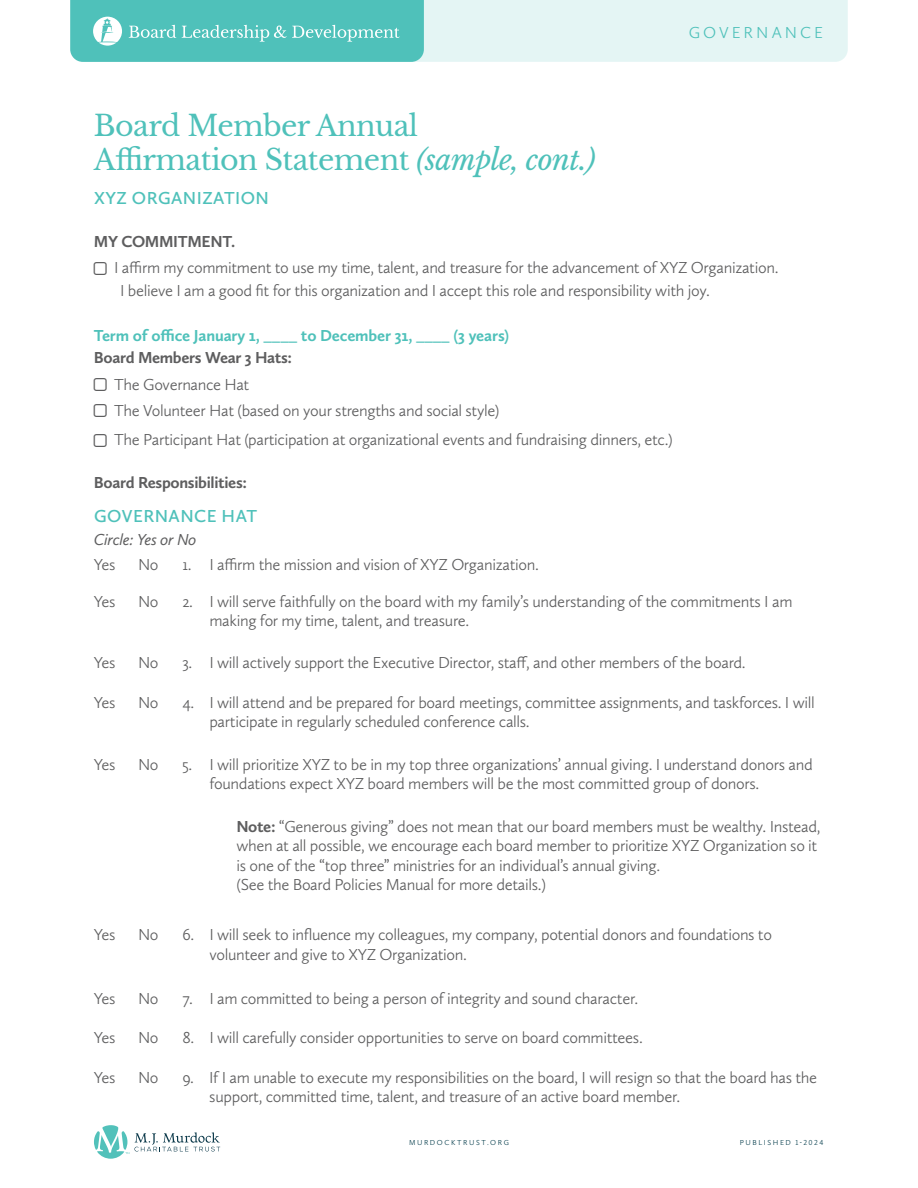
<style>
.page{position:relative;width:918px;height:1188px;background:#fff}
.page>*{position:absolute;margin:0;border:0;box-sizing:border-box;transform-origin:0 0}
.t1{font:28.5px/34.2px "Libre Baskerville";letter-spacing:-.02em;color:#4fc1ba}
.t2{font:600 18px "Calluna Sans";letter-spacing:.025em;color:#4fc1ba}
.t3{font:300 16.5px/19.5px "Calluna Sans";letter-spacing:-.02em;color:#5e5e5f}
.t4{font:700 16.5px "Calluna Sans";letter-spacing:-.02em;color:#5e5e5f}
.t5{font:700 16.5px "Calluna Sans";letter-spacing:-.01em;color:#4fc1ba}
.t6{font:italic 16.5px "Calluna Sans";letter-spacing:-.02em;color:#5e5e5f}
.t7{font:300 16.5px "Calluna Sans";letter-spacing:.19em;color:#4fc1ba}
.t8{font:300 7.5px "Calluna Sans";letter-spacing:.21em;color:#003a49}
.s1{font-style:italic}
.s2{font-weight:700}
</style>
<div class="page">
<div style="left:424px;top:0;width:424px;height:62px;background:#e4f5f4"></div>
<svg style="left:94px;top:1125px;width:126px;height:34px"></svg>
<svg style="left:70px;top:0;width:354px;height:62px;background:#5bc5be"></svg>
<p class="t7" style="left:689px;top:23px;width:136px">GOVERNANCE</p>
<h1 class="t1" style="left:94px;top:108px;width:503px">Board Member Annual<br>Affirmation Statement <span class="s1">(sample, cont.)</span></h1>
<p class="t2" style="left:94px;top:187px;width:177px">XYZ ORGANIZATION</p>
<p class="t4" style="left:94px;top:231px;width:143px">MY COMMITMENT.</p>
<p class="t3" style="left:120px;top:256px;width:660px;line-height:22.5px;text-indent:-6px">I affirm my commitment to use my time, talent, and treasure for the advancement of XYZ Organization.<br>I believe I am a good fit for this organization and I accept this role and responsibility with joy.</p>
<p class="t5" style="left:94px;top:325px;width:417px">Term of office January 1, ____ to December 31, ____ (3 years)</p>
<p class="t4" style="left:94px;top:348px;width:200px">Board Members Wear 3 Hats:</p>
<p class="t3" style="left:114px;top:371px;width:387px;line-height:26.2px">The Governance Hat<br>The Volunteer Hat (based on your strengths and social style)</p>
<p class="t3" style="left:114px;top:430px;width:560px">The Participant Hat (participation at organizational events and fundraising dinners, etc.)</p>
<p class="t4" style="left:94px;top:472px;width:155px">Board Responsibilities:</p>
<p class="t2" style="left:94px;top:505px;width:165px">GOVERNANCE HAT</p>
<p class="t6" style="left:94px;top:529px;width:104px">Circle: Yes or No</p>
<p class="t3" style="left:94px;top:554px;width:23px">Yes</p>
<p class="t3" style="left:138px;top:554px;width:22px">No</p>
<p class="t3" style="left:182px;top:554px;width:358px">1. I affirm the mission and vision of XYZ Organization.</p>
<p class="t3" style="left:94px;top:591px;width:23px">Yes</p>
<p class="t3" style="left:138px;top:591px;width:22px">No</p>
<p class="t3" style="left:209px;top:591px;width:585px;text-indent:-27px">2. I will serve faithfully on the board with my family’s understanding of the commitments I am making for my time, talent, and treasure.</p>
<p class="t3" style="left:94px;top:653px;width:23px">Yes</p>
<p class="t3" style="left:138px;top:653px;width:22px">No</p>
<p class="t3" style="left:182px;top:653px;width:565px">3. I will actively support the Executive Director, staff, and other members of the board.</p>
<p class="t3" style="left:94px;top:692px;width:23px">Yes</p>
<p class="t3" style="left:138px;top:692px;width:22px">No</p>
<p class="t3" style="left:209px;top:692px;width:607px;text-indent:-27px">4. I will attend and be prepared for board meetings, committee assignments, and taskforces. I will participate in regularly scheduled conference calls.</p>
<p class="t3" style="left:94px;top:754px;width:23px">Yes</p>
<p class="t3" style="left:138px;top:754px;width:22px">No</p>
<p class="t3" style="left:209px;top:754px;width:605px;text-indent:-27px">5. I will prioritize XYZ to be in my top three organizations’ annual giving. I understand donors and foundations expect XYZ board members will be the most committed group of donors.</p>
<p class="t3" style="left:236px;top:816px;width:586px"><span class="s2">Note:</span> “Generous giving” does not mean that our board members must be wealthy. Instead, when at all possible, we encourage each board member to prioritize XYZ Organization so it is one of the “top three” ministries for an individual’s annual giving.<br>(See the Board Policies Manual for more details.)</p>
<p class="t3" style="left:94px;top:925px;width:23px">Yes</p>
<p class="t3" style="left:138px;top:925px;width:22px">No</p>
<p class="t3" style="left:209px;top:925px;width:564px;text-indent:-27px">6. I will seek to influence my colleagues, my company, potential donors and foundations to volunteer and give to XYZ Organization.</p>
<p class="t3" style="left:94px;top:989px;width:23px">Yes</p>
<p class="t3" style="left:138px;top:989px;width:22px">No</p>
<p class="t3" style="left:182px;top:989px;width:458px">7. I am committed to being a person of integrity and sound character.</p>
<p class="t3" style="left:94px;top:1028px;width:23px">Yes</p>
<p class="t3" style="left:138px;top:1028px;width:22px">No</p>
<p class="t3" style="left:182px;top:1028px;width:462px">8. I will carefully consider opportunities to serve on board committees.</p>
<p class="t3" style="left:94px;top:1067px;width:23px">Yes</p>
<p class="t3" style="left:138px;top:1067px;width:22px">No</p>
<p class="t3" style="left:209px;top:1067px;width:609px;text-indent:-27px">9. If I am unable to execute my responsibilities on the board, I will resign so that the board has the support, committed time, talent, and treasure of an active board member.</p>
<p class="t8" style="left:409px;top:1138px;width:101px">MURDOCKTRUST.ORG</p>
<p class="t8" style="left:740px;top:1138px;width:85px">PUBLISHED 1-2024</p>
</div>
